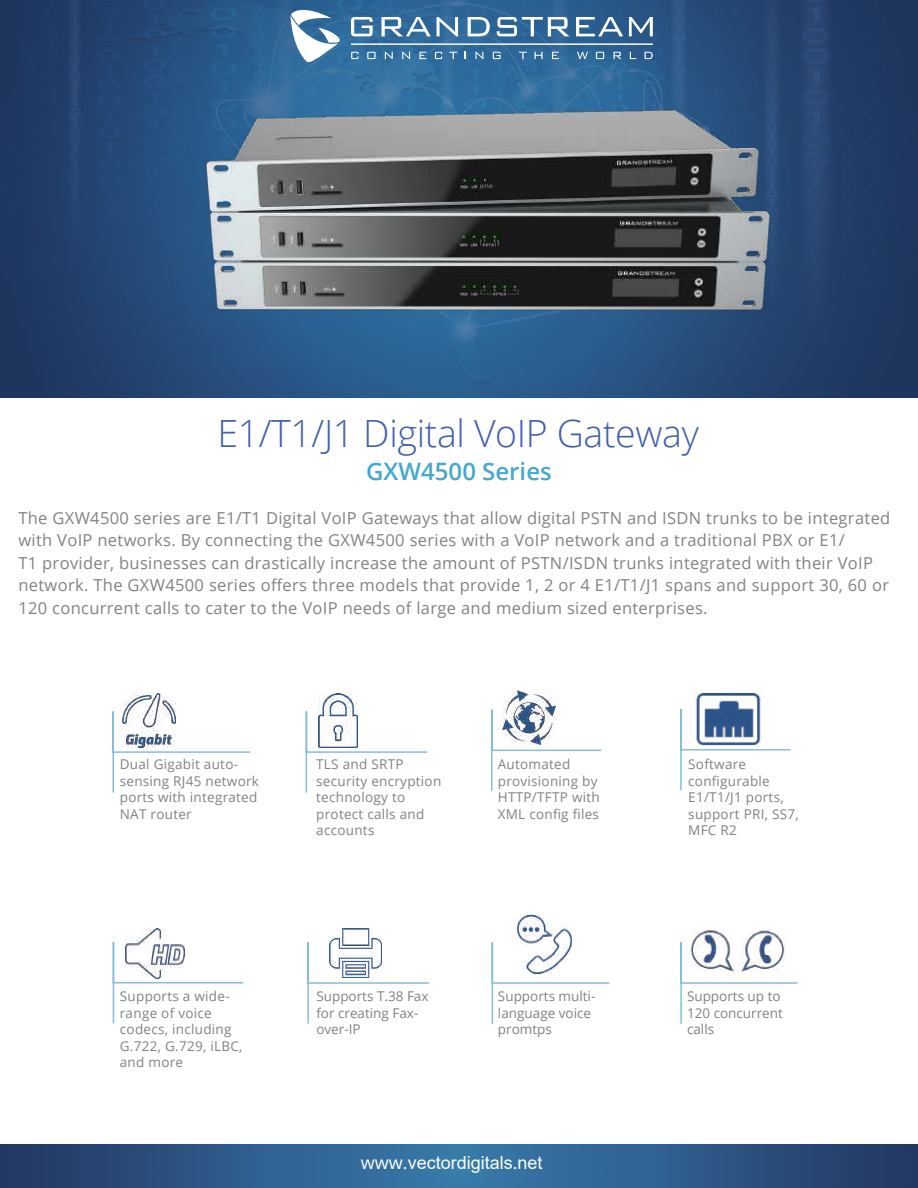
<style>
.page{position:relative;width:918px;height:1188px;background:#fff}
.page>*{position:absolute;margin:0;border:0;box-sizing:border-box;transform-origin:0 0}
.t1{font:300 37.5px "Open Sans";letter-spacing:-.01em;color:#4160ac}
.t2{font:600 24px "Open Sans";color:#46a8ca}
.t3{font:18px "Arial";color:#fff}
.t4{font:16.5px/22.5px "Open Sans";letter-spacing:.02em;color:#808285}
.t5{font:13.5px/16.5px "Open Sans";letter-spacing:.02em;color:#808285}
.t6{font:13.5px/16.5px "Open Sans";color:#808285}
.s1{font-family:"Open Sans"}
</style>
<div class="page">
<img style="left:0;top:0;width:918px;height:397px">
<img style="left:182px;top:78px;width:622px;height:257px">
<svg style="left:291px;top:10px;width:49px;height:52px"></svg>
<svg style="left:351px;top:17px;width:22px;height:19px"></svg>
<svg style="left:382px;top:17px;width:49px;height:19px"></svg>
<svg style="left:437px;top:17px;width:21px;height:19px"></svg>
<svg style="left:468px;top:17px;width:22px;height:19px"></svg>
<svg style="left:497px;top:17px;width:72px;height:19px"></svg>
<svg style="left:576px;top:17px;width:47px;height:19px"></svg>
<svg style="left:629px;top:17px;width:24px;height:19px"></svg>
<svg style="left:351px;top:52px;width:7px;height:7px"></svg>
<svg style="left:367px;top:52px;width:9px;height:7px"></svg>
<svg style="left:385px;top:52px;width:8px;height:7px"></svg>
<svg style="left:402px;top:52px;width:8px;height:7px"></svg>
<svg style="left:420px;top:52px;width:6px;height:7px"></svg>
<svg style="left:435px;top:52px;width:7px;height:7px"></svg>
<svg style="left:449px;top:52px;width:8px;height:7px"></svg>
<svg style="left:476px;top:52px;width:7px;height:7px"></svg>
<svg style="left:493px;top:52px;width:8px;height:7px"></svg>
<svg style="left:519px;top:52px;width:8px;height:7px"></svg>
<svg style="left:535px;top:52px;width:8px;height:7px"></svg>
<svg style="left:552px;top:52px;width:7px;height:7px"></svg>
<svg style="left:645px;top:52px;width:8px;height:7px"></svg>
<svg style="left:596px;top:52px;width:8px;height:7px"></svg>
<svg style="left:614px;top:52px;width:7px;height:7px"></svg>
<svg style="left:630px;top:52px;width:6px;height:7px"></svg>
<svg style="left:577px;top:52px;width:11px;height:7px"></svg>
<hr style="left:351px;top:44px;width:302px;height:1px;background:#fff">
<img style="left:125px;top:929px;width:40px;height:12px">
<img style="left:503px;top:691px;width:53px;height:17px">
<img style="left:123px;top:694px;width:53px;height:16px">
<img style="left:329px;top:929px;width:52px;height:12px">
<svg style="left:0;top:1145px;width:918px;height:43px;background:#2d5988"></svg>
<svg style="left:112px;top:710px;width:139px;height:83px"></svg>
<svg style="left:305px;top:711px;width:123px;height:82px"></svg>
<svg style="left:491px;top:708px;width:111px;height:83px"></svg>
<svg style="left:112px;top:941px;width:132px;height:83px"></svg>
<svg style="left:307px;top:941px;width:122px;height:83px"></svg>
<svg style="left:491px;top:942px;width:119px;height:82px"></svg>
<svg style="left:680px;top:709px;width:111px;height:82px"></svg>
<img style="left:319px;top:694px;width:39px;height:54px">
<img style="left:504px;top:914px;width:80px;height:67px">
<img style="left:683px;top:693px;width:89px;height:55px">
<img style="left:680px;top:930px;width:118px;height:88px">
<h1 class="t1" style="left:218px;top:407px;width:483px">E1/T1/J1 Digital VoIP Gateway</h1>
<h2 class="t2" style="left:366px;top:455px;width:187px">GXW4500 Series</h2>
<p class="t4" style="left:18px;top:506px;width:874px">The GXW4500 series are E1/T1 Digital VoIP Gateways that allow digital PSTN and ISDN trunks to be integrated with VoIP networks. By connecting the GXW4500 series with a VoIP network and a traditional PBX or E1/<br>T1 provider, businesses can drastically increase the amount of PSTN/ISDN trunks integrated with their VoIP network. The GXW4500 series offers three models that provide 1, 2 or 4 E1/T1/J1 spans and support 30, 60 or 120 concurrent calls to cater to the VoIP needs of large and medium sized enterprises.</p>
<p class="t5" style="left:120px;top:756px;width:141px">Dual Gigabit auto&shy;sensing RJ45 network ports with integrated<br>NAT router</p>
<p class="t5" style="left:316px;top:756px;width:127px">TLS and SRTP security encryption technology to protect calls and accounts</p>
<p class="t5" style="left:498px;top:756px;width:103px">Automated provisioning by<br>HTTP/TFTP with<br>XML config files</p>
<p class="t5" style="left:120px;top:988px;width:124px">Supports a wide&shy;range of voice codecs, including<br>G.722, G.729, iLBC, and more</p>
<p class="t6" style="left:316px;top:988px;width:114px">Supports T.38 Fax for creating Fax&shy;over-IP</p>
<p class="t6" style="left:498px;top:988px;width:99px">Supports multi&shy;language voice promtps</p>
<p class="t3" style="left:361px;top:1153px;width:183px"><span class="s1">www.</span>vectordigitals<span class="s1">.</span>net</p>
<p class="t5" style="left:688px;top:756px;width:112px">Software configurable<br>E1/T1/J1 ports, support PRI, SS7,<br>MFC R2</p>
<p class="t6" style="left:687px;top:988px;width:97px">Supports up to<br>120 concurrent calls</p>
</div>
